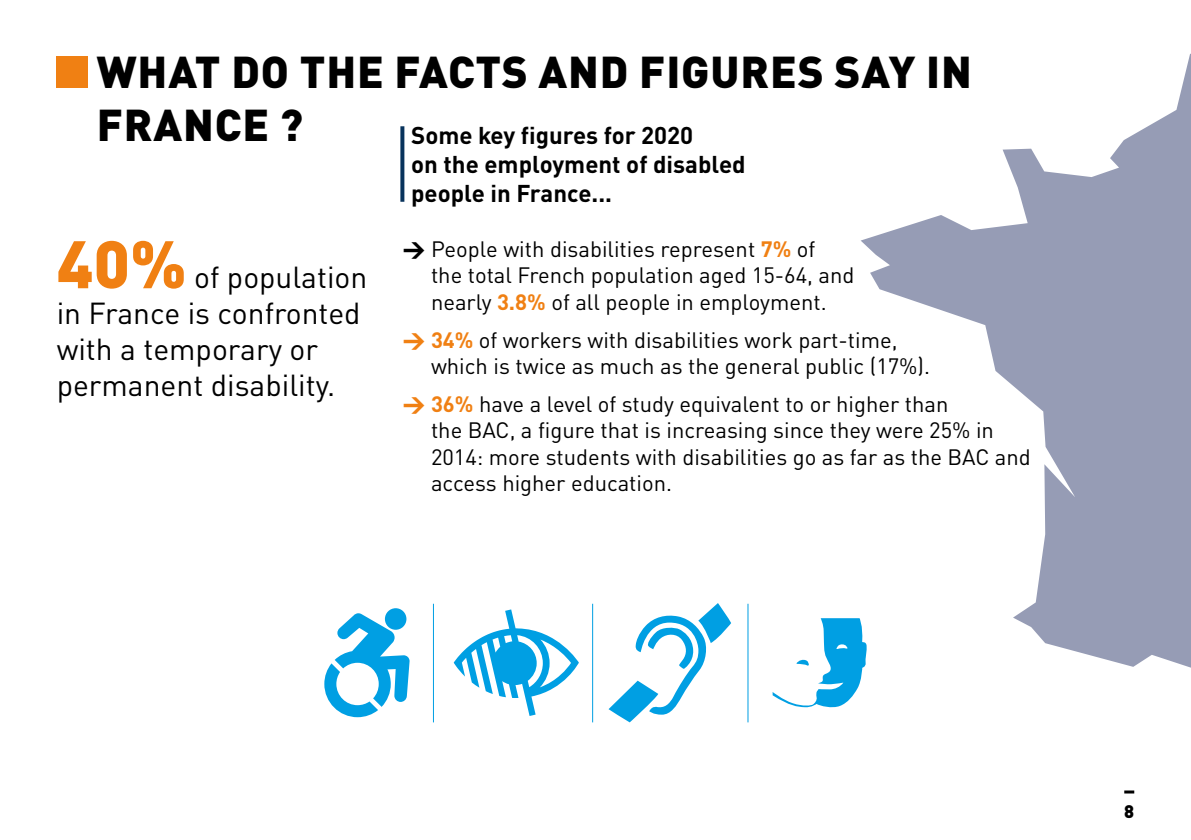
<style>
.page{position:relative;width:1191px;height:840px;background:#fff}
.page>*{position:absolute;margin:0;border:0;box-sizing:border-box;transform-origin:0 0}
.t1{font:900 44px/52.8px "DIN Pro";letter-spacing:.02em;color:#000}
.t2{font:30px/36px "DIN Pro";color:#000}
.t3{font:700 24px/28.8px "DIN Pro";color:#000}
.t4{font:22px/26.4px "DIN Pro";color:#000}
.t5{font:900 18px "DIN Pro";color:#000}
.s1{font-weight:900;font-size:66px;color:#f08013}
.s2{font-weight:900}
.s3{font-weight:700;color:#f08013}
.s4{font-weight:900;color:#f08013}
</style>
<div class="page">
<svg style="left:1124px;top:790px;width:10px;height:3px"></svg>
<svg style="left:861px;top:53px;width:330px;height:615px"></svg>
<div style="left:57px;top:57px;width:31px;height:31px;background:#f08013"></div>
<svg style="left:400px;top:126px;width:4px;height:76px"></svg>
<div style="left:385px;top:608px;width:21px;height:21px;background:#009fe3;border-radius:50%"></div>
<svg style="left:324px;top:613px;width:85px;height:103px"></svg>
<svg style="left:454px;top:609px;width:125px;height:106px"></svg>
<svg style="left:608px;top:603px;width:123px;height:119px"></svg>
<svg style="left:772px;top:618px;width:95px;height:90px"></svg>
<hr style="left:433px;top:603px;width:1px;height:119px;background:#009fe3">
<hr style="left:592px;top:603px;width:1px;height:119px;background:#009fe3">
<hr style="left:747px;top:603px;width:1px;height:119px;background:#009fe3">
<h1 class="t1" style="left:97px;top:40px;width:876px">WHAT DO THE FACTS AND FIGURES SAY IN<br>FRANCE ?</h1>
<p class="t3" style="left:411px;top:118px;width:336px">Some key figures for 2020<br>on the employment of disabled people in France...</p>
<h2 class="t2" style="left:57px;top:256px;width:312px"><span class="s1">40%</span> of population in France is confronted with a temporary or permanent disability.</h2>
<p class="t4" style="left:431px;top:233px;width:425px;text-indent:-28px"><span class="s2">→</span> People with disabilities represent <span class="s3">7%</span> of<br>the total French population aged 15-64, and nearly <span class="s3">3.8%</span> of all people in employment.</p>
<p class="t4" style="left:431px;top:324px;width:500px;text-indent:-28px"><span class="s4">→</span> <span class="s3">34%</span> of workers with disabilities work part-time, which is twice as much as the general public (17%).</p>
<p class="t4" style="left:431px;top:388px;width:601px;text-indent:-28px"><span class="s4">→</span> <span class="s3">36%</span> have a level of study equivalent to or higher than<br>the BAC, a figure that is increasing since they were 25% in 2014: more students with disabilities go as far as the BAC and access higher education.</p>
<p class="t5" style="left:1124px;top:795px;width:12px">8</p>
</div>
